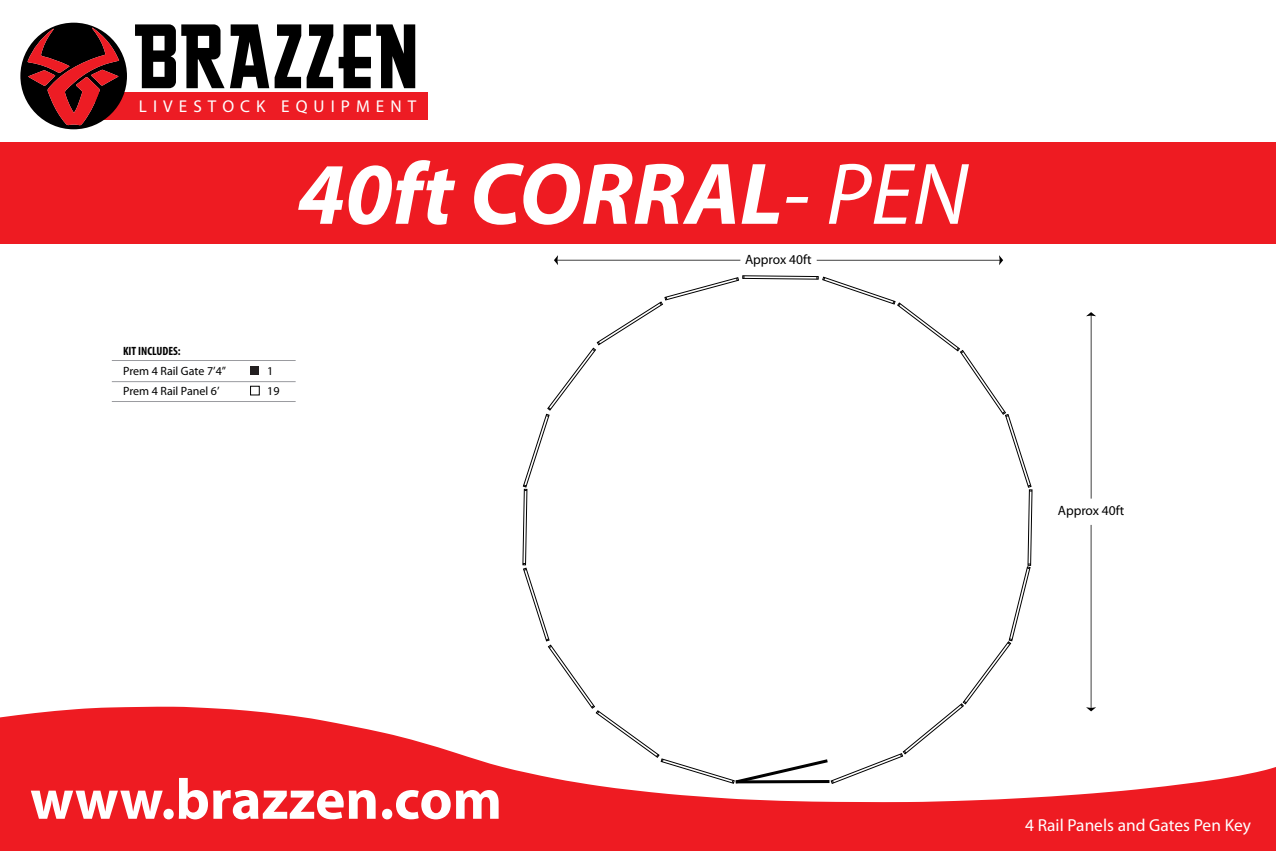
<style>
.page{position:relative;width:1276px;height:851px;background:#fff}
.page>*{position:absolute;margin:0;border:0;box-sizing:border-box;transform-origin:0 0}
.t1{font:italic 700 88.3px "Myriad Pro";color:#fff}
.t2{font:82.9px "Greasy Spoon NF";color:#000}
.t3{font:700 57.5px "Myriad Pro";color:#fff}
.t4{font:17.4px "Myriad Pro";color:#fff}
.t5{font:17.15px "Myriad Pro";letter-spacing:.35em;color:#fff}
.t6{font:13.5px "Myriad Pro";color:#000}
.t7{font:12px "Myriad Pro";color:#000}
.t8{font:700 condensed 12px "Myriad Pro";color:#000}
.s1{font-weight:400}
</style>
<div class="page">
<div style="left:0;top:142px;width:1276px;height:102px;background:#ee1b22"></div>
<div style="left:250px;top:366px;width:9px;height:9px;background:#231f20"></div>
<div style="left:250px;top:386px;width:10px;height:9px;border:1px solid #020202"></div>
<div style="left:95px;top:92px;width:333px;height:28px;background:#ed1c24"></div>
<svg style="left:20px;top:22px;width:107px;height:107px"></svg>
<hr style="left:112px;top:360px;width:184px;height:1px;background:#9a9b9f">
<hr style="left:112px;top:381px;width:184px;height:1px;background:#9a9b9f">
<hr style="left:112px;top:401px;width:184px;height:1px;background:#9a9b9f">
<svg style="left:522px;top:275px;width:510px;height:431px"></svg>
<svg style="left:816px;top:255px;width:187px;height:10px"></svg>
<svg style="left:554px;top:255px;width:186px;height:10px"></svg>
<svg style="left:1090px;top:525px;width:2px;height:181px"></svg>
<svg style="left:1086px;top:312px;width:10px;height:186px"></svg>
<svg style="left:0;top:706px;width:1276px;height:144px;fill:#ee1b22"></svg>
<h2 class="t2" style="left:132px;top:11px;width:287px">BRAZZEN</h2>
<h3 class="t5" style="left:139px;top:95px;width:279px">LIVESTOCK EQUIPMENT</h3>
<h1 class="t1" style="left:297px;top:137px;width:672px">40ft CORRAL<span class="s1">- PEN</span></h1>
<p class="t8" style="left:123px;top:343px;width:59px">KIT INCLUDES:</p>
<p class="t7" style="left:123px;top:363px;width:104px">Prem 4 Rail Gate 7’4”</p>
<p class="t7" style="left:267px;top:363px;width:8px">1</p>
<p class="t7" style="left:123px;top:383px;width:98px">Prem 4 Rail Panel 6’</p>
<p class="t7" style="left:267px;top:383px;width:14px">19</p>
<p class="t6" style="left:745px;top:251px;width:68px">Approx 40ft</p>
<p class="t6" style="left:1057px;top:502px;width:68px">Approx 40ft</p>
<h3 class="t3" style="left:30px;top:761px;width:473px">www.brazzen.com</h3>
<h3 class="t4" style="left:1025px;top:814px;width:227px">4 Rail Panels and Gates Pen Key</h3>
</div>
